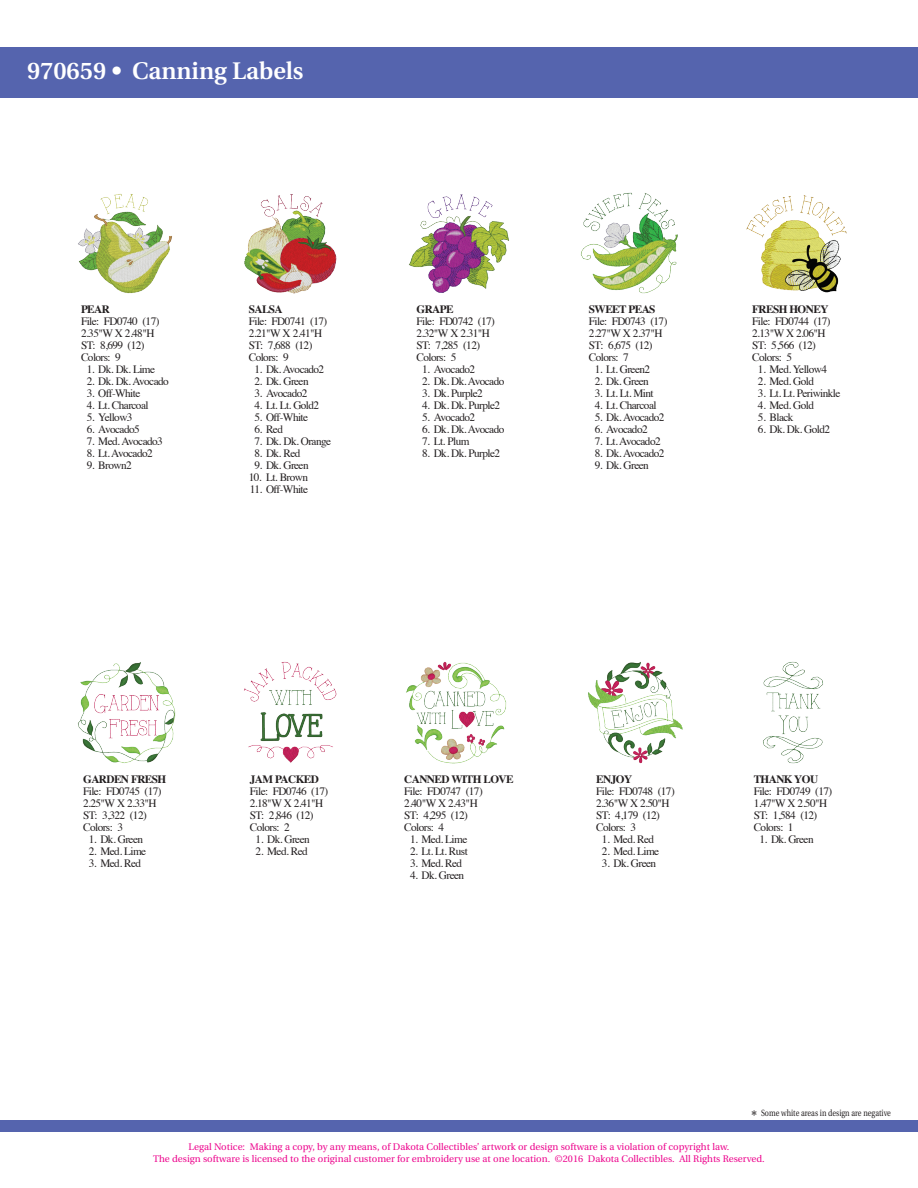
<style>
.page{position:relative;width:918px;height:1188px;background:#fff}
.page>*{position:absolute;margin:0;border:0;box-sizing:border-box;transform-origin:0 0}
.t1{font:600 24px "Utopia";color:#fff}
.t2{font:11.25px/12px "Times";letter-spacing:-.05em;color:#231f20}
.t3{font:700 11.25px "Times";letter-spacing:-.05em;color:#231f20}
.t4{font:9.6px/12px "Utopia";color:#ed028c;text-align:center}
.t5{font:9px "Utopia";color:#231f20;scale:.8 1}
.s1{font-size:15px}
</style>
<div class="page">
<div style="left:0;top:1120px;width:918px;height:12px;background:#5564ae"></div>
<div style="left:0;top:48px;width:918px;height:50px;background:#5564ae"></div>
<img style="left:78px;top:193px;width:94px;height:101px">
<img style="left:78px;top:662px;width:98px;height:101px">
<img style="left:244px;top:194px;width:93px;height:100px">
<img style="left:244px;top:661px;width:93px;height:102px">
<img style="left:409px;top:194px;width:100px;height:99px">
<img style="left:406px;top:662px;width:101px;height:102px">
<img style="left:581px;top:192px;width:97px;height:102px">
<img style="left:588px;top:662px;width:95px;height:102px">
<img style="left:746px;top:195px;width:101px;height:98px">
<img style="left:763px;top:661px;width:60px;height:103px">
<h1 class="t1" style="left:27px;top:58px;width:278px">970659 • Canning Labels</h1>
<p class="t3" style="left:81px;top:298px;width:30px">PEAR</p>
<p class="t2" style="left:81px;top:314px;width:80px">File: FD0740 (17)<br>2.35"W X 2.48"H<br>ST: 8,699 (12)<br>Colors: 9</p>
<p class="t2" style="left:87px;top:362px;width:70px">1. Dk. Dk. Lime</p>
<p class="t2" style="left:87px;top:374px;width:84px">2. Dk. Dk. Avocado</p>
<p class="t2" style="left:87px;top:386px;width:55px">3. Off-White</p>
<p class="t2" style="left:87px;top:398px;width:63px">4. Lt. Charcoal</p>
<p class="t2" style="left:87px;top:410px;width:47px">5. Yellow3</p>
<p class="t2" style="left:87px;top:422px;width:55px">6. Avocado5</p>
<p class="t2" style="left:87px;top:434px;width:78px">7. Med. Avocado3</p>
<p class="t2" style="left:87px;top:446px;width:68px">8. Lt. Avocado2</p>
<p class="t2" style="left:87px;top:458px;width:46px">9. Brown2</p>
<p class="t3" style="left:249px;top:298px;width:36px">SALSA</p>
<p class="t2" style="left:249px;top:314px;width:80px">File: FD0741 (17)<br>2.21"W X 2.41"H<br>ST: 7,688 (12)<br>Colors: 9</p>
<p class="t2" style="left:254px;top:362px;width:71px">1. Dk. Avocado2</p>
<p class="t2" style="left:254px;top:374px;width:56px">2. Dk. Green</p>
<p class="t2" style="left:254px;top:386px;width:55px">3. Avocado2</p>
<p class="t2" style="left:254px;top:398px;width:66px">4. Lt. Lt. Gold2</p>
<p class="t2" style="left:254px;top:410px;width:55px">5. Off-White</p>
<p class="t2" style="left:254px;top:422px;width:30px">6. Red</p>
<p class="t2" style="left:254px;top:434px;width:78px">7. Dk. Dk. Orange</p>
<p class="t2" style="left:254px;top:446px;width:47px">8. Dk. Red</p>
<p class="t2" style="left:254px;top:458px;width:56px">9. Dk. Green</p>
<p class="t2" style="left:249px;top:470px;width:61px">10. Lt. Brown</p>
<p class="t2" style="left:250px;top:482px;width:60px">11. Off-White</p>
<p class="t3" style="left:416px;top:298px;width:39px">GRAPE</p>
<p class="t2" style="left:416px;top:314px;width:80px">File: FD0742 (17)<br>2.32"W X 2.31"H<br>ST: 7,285 (12)<br>Colors: 5</p>
<p class="t2" style="left:422px;top:362px;width:55px">1. Avocado2</p>
<p class="t2" style="left:422px;top:374px;width:84px">2. Dk. Dk. Avocado</p>
<p class="t2" style="left:422px;top:386px;width:62px">3. Dk. Purple2</p>
<p class="t2" style="left:422px;top:398px;width:79px">4. Dk. Dk. Purple2</p>
<p class="t2" style="left:422px;top:410px;width:55px">5. Avocado2</p>
<p class="t2" style="left:422px;top:422px;width:84px">6. Dk. Dk. Avocado</p>
<p class="t2" style="left:422px;top:434px;width:49px">7. Lt. Plum</p>
<p class="t2" style="left:422px;top:446px;width:79px">8. Dk. Dk. Purple2</p>
<p class="t3" style="left:589px;top:299px;width:68px">SWEET PEAS</p>
<p class="t2" style="left:589px;top:314px;width:80px">File: FD0743 (17)<br>2.27"W X 2.37"H<br>ST: 6,675 (12)<br>Colors: 7</p>
<p class="t2" style="left:595px;top:362px;width:57px">1. Lt. Green2</p>
<p class="t2" style="left:595px;top:374px;width:56px">2. Dk. Green</p>
<p class="t2" style="left:595px;top:386px;width:61px">3. Lt. Lt. Mint</p>
<p class="t2" style="left:595px;top:398px;width:63px">4. Lt. Charcoal</p>
<p class="t2" style="left:595px;top:410px;width:71px">5. Dk. Avocado2</p>
<p class="t2" style="left:595px;top:422px;width:55px">6. Avocado2</p>
<p class="t2" style="left:595px;top:434px;width:68px">7. Lt. Avocado2</p>
<p class="t2" style="left:595px;top:446px;width:71px">8. Dk. Avocado2</p>
<p class="t2" style="left:595px;top:458px;width:56px">9. Dk. Green</p>
<p class="t3" style="left:752px;top:299px;width:78px">FRESH HONEY</p>
<p class="t2" style="left:752px;top:314px;width:80px">File: FD0744 (17)<br>2.13"W X 2.06"H<br>ST: 5,566 (12)<br>Colors: 5</p>
<p class="t2" style="left:758px;top:362px;width:71px">1. Med. Yellow4</p>
<p class="t2" style="left:758px;top:374px;width:58px">2. Med. Gold</p>
<p class="t2" style="left:758px;top:386px;width:84px">3. Lt. Lt. Periwinkle</p>
<p class="t2" style="left:758px;top:398px;width:58px">4. Med. Gold</p>
<p class="t2" style="left:758px;top:410px;width:37px">5. Black</p>
<p class="t2" style="left:758px;top:422px;width:74px">6. Dk. Dk. Gold2</p>
<p class="t3" style="left:83px;top:768px;width:85px">GARDEN FRESH</p>
<p class="t2" style="left:83px;top:784px;width:80px">File: FD0745 (17)<br>2.25"W X 2.33"H<br>ST: 3,322 (12)<br>Colors: 3</p>
<p class="t2" style="left:89px;top:832px;width:56px">1. Dk. Green</p>
<p class="t2" style="left:89px;top:844px;width:59px">2. Med. Lime</p>
<p class="t2" style="left:89px;top:856px;width:54px">3. Med. Red</p>
<p class="t3" style="left:250px;top:768px;width:71px">JAM PACKED</p>
<p class="t2" style="left:250px;top:784px;width:80px">File: FD0746 (17)<br>2.18"W X 2.41"H<br>ST: 2,846 (12)<br>Colors: 2</p>
<p class="t2" style="left:256px;top:832px;width:56px">1. Dk. Green</p>
<p class="t2" style="left:256px;top:844px;width:54px">2. Med. Red</p>
<p class="t3" style="left:404px;top:768px;width:111px">CANNED WITH LOVE</p>
<p class="t2" style="left:404px;top:784px;width:80px">File: FD0747 (17)<br>2.40"W X 2.43"H<br>ST: 4,295 (12)<br>Colors: 4</p>
<p class="t2" style="left:410px;top:832px;width:59px">1. Med. Lime</p>
<p class="t2" style="left:410px;top:844px;width:59px">2. Lt. Lt. Rust</p>
<p class="t2" style="left:410px;top:856px;width:54px">3. Med. Red</p>
<p class="t2" style="left:410px;top:868px;width:56px">4. Dk. Green</p>
<p class="t3" style="left:596px;top:768px;width:37px">ENJOY</p>
<p class="t2" style="left:596px;top:784px;width:80px">File: FD0748 (17)<br>2.36"W X 2.50"H<br>ST: 4,179 (12)<br>Colors: 3</p>
<p class="t2" style="left:602px;top:832px;width:54px">1. Med. Red</p>
<p class="t2" style="left:602px;top:844px;width:59px">2. Med. Lime</p>
<p class="t2" style="left:602px;top:856px;width:56px">3. Dk. Green</p>
<p class="t3" style="left:754px;top:768px;width:66px">THANK YOU</p>
<p class="t2" style="left:754px;top:784px;width:80px">File: FD0749 (17)<br>1.47"W X 2.50"H<br>ST: 1,584 (12)<br>Colors: 1</p>
<p class="t2" style="left:759px;top:832px;width:56px">1. Dk. Green</p>
<p class="t5" style="left:751px;top:1108px;width:176px"><span class="s1">*</span> Some white areas in design are negative</p>
<p class="t4" style="left:153px;top:1141px;width:613px">Legal Notice: Making a copy, by any means, of Dakota Collectibles’ artwork or design software is a violation of copyright law.<br>The design software is licensed to the original customer for embroidery use at one location. ©2016 Dakota Collectibles. All Rights Reserved.</p>
</div>
